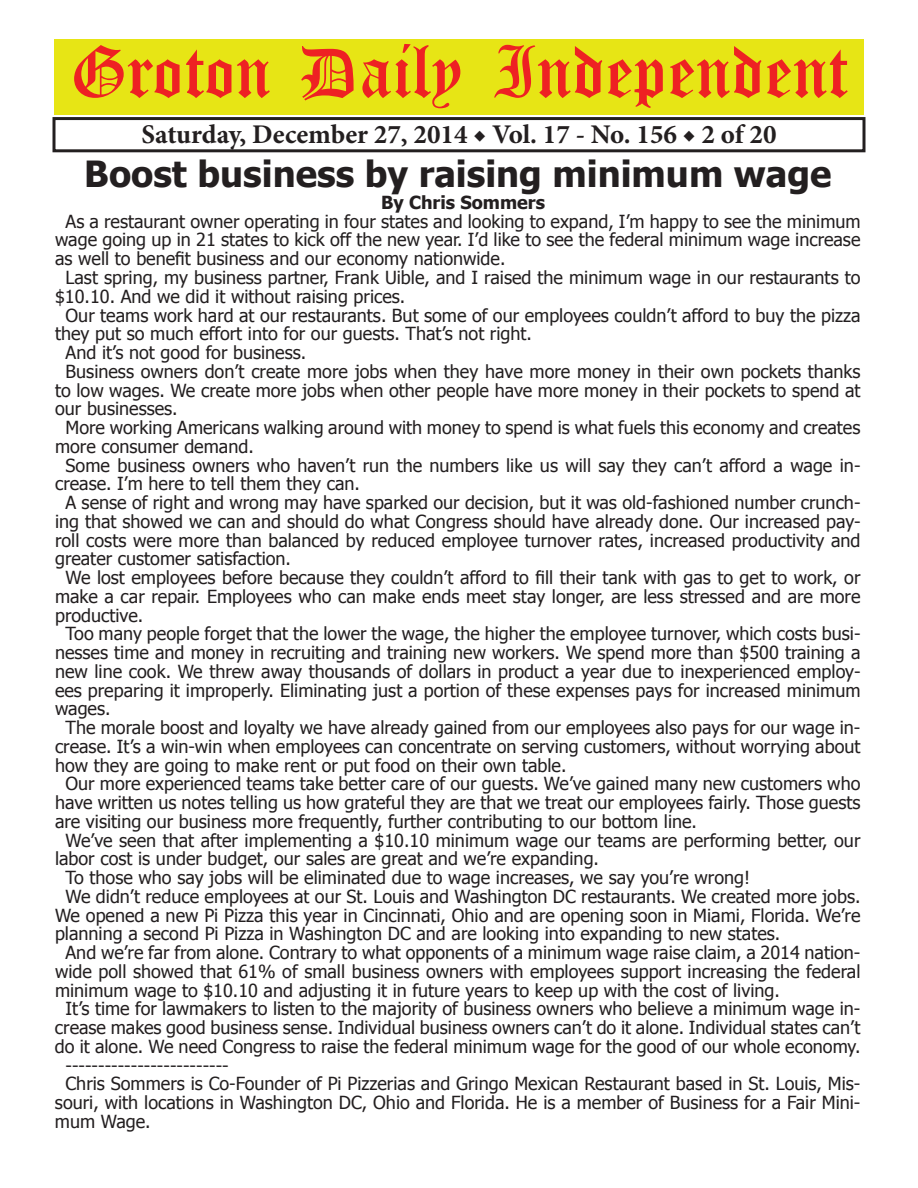
<style>
.page{position:relative;width:918px;height:1188px;background:#fff}
.page>*{position:absolute;margin:0;border:0;box-sizing:border-box;transform-origin:0 0}
.t1{font:54px "Old English Five";color:#ee2123}
.t2{font:700 36px "Tahoma";color:#231f20}
.t3{font:700 27px "Minion Pro";color:#231f20}
.t4{font:18px "Tahoma";color:#231f20}
.t5{font:700 18px "Tahoma";color:#231f20}
</style>
<div class="page">
<div style="left:52px;top:117px;width:814px;height:35px;border:3px solid #231f20"></div>
<div style="left:54px;top:40px;width:810px;height:75px;background:#e7e515"></div>
<h1 class="t1" style="left:70px;top:47px;width:779px">Groton Daily Independent</h1>
<h3 class="t3" style="left:141px;top:116px;width:637px">Saturday, December 27, 2014 ◆ Vol. 17 - No. 156 ◆ 2 of 20</h3>
<h2 class="t2" style="left:84px;top:149px;width:749px">Boost business by raising minimum wage</h2>
<p class="t5" style="left:381px;top:190px;width:165px">By Chris Sommers</p>
<p class="t4" style="left:66px;top:209px;width:797px">As a restaurant owner operating in four states and looking to expand, I’m happy to see the minimum</p>
<p class="t4" style="left:55px;top:228px;width:807px">wage going up in 21 states to kick off the new year. I’d like to see the federal minimum wage increase</p>
<p class="t4" style="left:55px;top:247px;width:452px">as well to benefit business and our economy nationwide.</p>
<p class="t4" style="left:66px;top:265px;width:796px">Last spring, my business partner, Frank Uible, and I raised the minimum wage in our restaurants to</p>
<p class="t4" style="left:55px;top:284px;width:352px">$10.10. And we did it without raising prices.</p>
<p class="t4" style="left:66px;top:303px;width:796px">Our teams work hard at our restaurants. But some of our employees couldn’t afford to buy the pizza</p>
<p class="t4" style="left:55px;top:322px;width:478px">they put so much effort into for our guests. That’s not right.</p>
<p class="t4" style="left:66px;top:340px;width:242px">And it’s not good for business.</p>
<p class="t4" style="left:66px;top:359px;width:796px">Business owners don’t create more jobs when they have more money in their own pockets thanks</p>
<p class="t4" style="left:55px;top:378px;width:807px">to low wages. We create more jobs when other people have more money in their pockets to spend at</p>
<p class="t4" style="left:55px;top:397px;width:124px">our businesses.</p>
<p class="t4" style="left:66px;top:415px;width:796px">More working Americans walking around with money to spend is what fuels this economy and creates</p>
<p class="t4" style="left:55px;top:434px;width:200px">more consumer demand.</p>
<p class="t4" style="left:66px;top:453px;width:796px">Some business owners who haven’t run the numbers like us will say they can’t afford a wage in-</p>
<p class="t4" style="left:55px;top:472px;width:306px">crease. I’m here to tell them they can.</p>
<p class="t4" style="left:66px;top:490px;width:796px">A sense of right and wrong may have sparked our decision, but it was old-fashioned number crunch-</p>
<p class="t4" style="left:55px;top:509px;width:807px">ing that showed we can and should do what Congress should have already done. Our increased pay-</p>
<p class="t4" style="left:55px;top:528px;width:807px">roll costs were more than balanced by reduced employee turnover rates, increased productivity and</p>
<p class="t4" style="left:55px;top:547px;width:238px">greater customer satisfaction.</p>
<p class="t4" style="left:66px;top:565px;width:796px">We lost employees before because they couldn’t afford to fill their tank with gas to get to work, or</p>
<p class="t4" style="left:55px;top:584px;width:807px">make a car repair. Employees who can make ends meet stay longer, are less stressed and are more</p>
<p class="t4" style="left:55px;top:603px;width:90px">productive.</p>
<p class="t4" style="left:66px;top:622px;width:796px">Too many people forget that the lower the wage, the higher the employee turnover, which costs busi-</p>
<p class="t4" style="left:55px;top:640px;width:807px">nesses time and money in recruiting and training new workers. We spend more than $500 training a</p>
<p class="t4" style="left:55px;top:659px;width:807px">new line cook. We threw away thousands of dollars in product a year due to inexperienced employ-</p>
<p class="t4" style="left:55px;top:678px;width:807px">ees preparing it improperly. Eliminating just a portion of these expenses pays for increased minimum</p>
<p class="t4" style="left:55px;top:697px;width:57px">wages.</p>
<p class="t4" style="left:66px;top:716px;width:796px">The morale boost and loyalty we have already gained from our employees also pays for our wage in-</p>
<p class="t4" style="left:55px;top:734px;width:807px">crease. It’s a win-win when employees can concentrate on serving customers, without worrying about</p>
<p class="t4" style="left:55px;top:753px;width:513px">how they are going to make rent or put food on their own table.</p>
<p class="t4" style="left:66px;top:772px;width:796px">Our more experienced teams take better care of our guests. We’ve gained many new customers who</p>
<p class="t4" style="left:55px;top:791px;width:807px">have written us notes telling us how grateful they are that we treat our employees fairly. Those guests</p>
<p class="t4" style="left:55px;top:809px;width:644px">are visiting our business more frequently, further contributing to our bottom line.</p>
<p class="t4" style="left:66px;top:828px;width:796px">We’ve seen that after implementing a $10.10 minimum wage our teams are performing better, our</p>
<p class="t4" style="left:55px;top:847px;width:546px">labor cost is under budget, our sales are great and we’re expanding.</p>
<p class="t4" style="left:66px;top:866px;width:686px">To those who say jobs will be eliminated due to wage increases, we say you’re wrong!</p>
<p class="t4" style="left:66px;top:884px;width:796px">We didn’t reduce employees at our St. Louis and Washington DC restaurants. We created more jobs.</p>
<p class="t4" style="left:55px;top:903px;width:807px">We opened a new Pi Pizza this year in Cincinnati, Ohio and are opening soon in Miami, Florida. We’re</p>
<p class="t4" style="left:55px;top:922px;width:727px">planning a second Pi Pizza in Washington DC and are looking into expanding to new states.</p>
<p class="t4" style="left:66px;top:941px;width:796px">And we’re far from alone. Contrary to what opponents of a minimum wage raise claim, a 2014 nation-</p>
<p class="t4" style="left:55px;top:959px;width:807px">wide poll showed that 61% of small business owners with employees support increasing the federal</p>
<p class="t4" style="left:55px;top:978px;width:726px">minimum wage to $10.10 and adjusting it in future years to keep up with the cost of living.</p>
<p class="t4" style="left:66px;top:997px;width:796px">It’s time for lawmakers to listen to the majority of business owners who believe a minimum wage in-</p>
<p class="t4" style="left:55px;top:1016px;width:807px">crease makes good business sense. Individual business owners can’t do it alone. Individual states can’t</p>
<p class="t4" style="left:55px;top:1034px;width:807px">do it alone. We need Congress to raise the federal minimum wage for the good of our whole economy.</p>
<p class="t4" style="left:65px;top:1053px;width:165px">-------------------------</p>
<p class="t4" style="left:65px;top:1072px;width:796px">Chris Sommers is Co-Founder of Pi Pizzerias and Gringo Mexican Restaurant based in St. Louis, Mis-</p>
<p class="t4" style="left:55px;top:1091px;width:807px">souri, with locations in Washington DC, Ohio and Florida. He is a member of Business for a Fair Mini-</p>
<p class="t4" style="left:55px;top:1109px;width:97px">mum Wage.</p>
</div>
